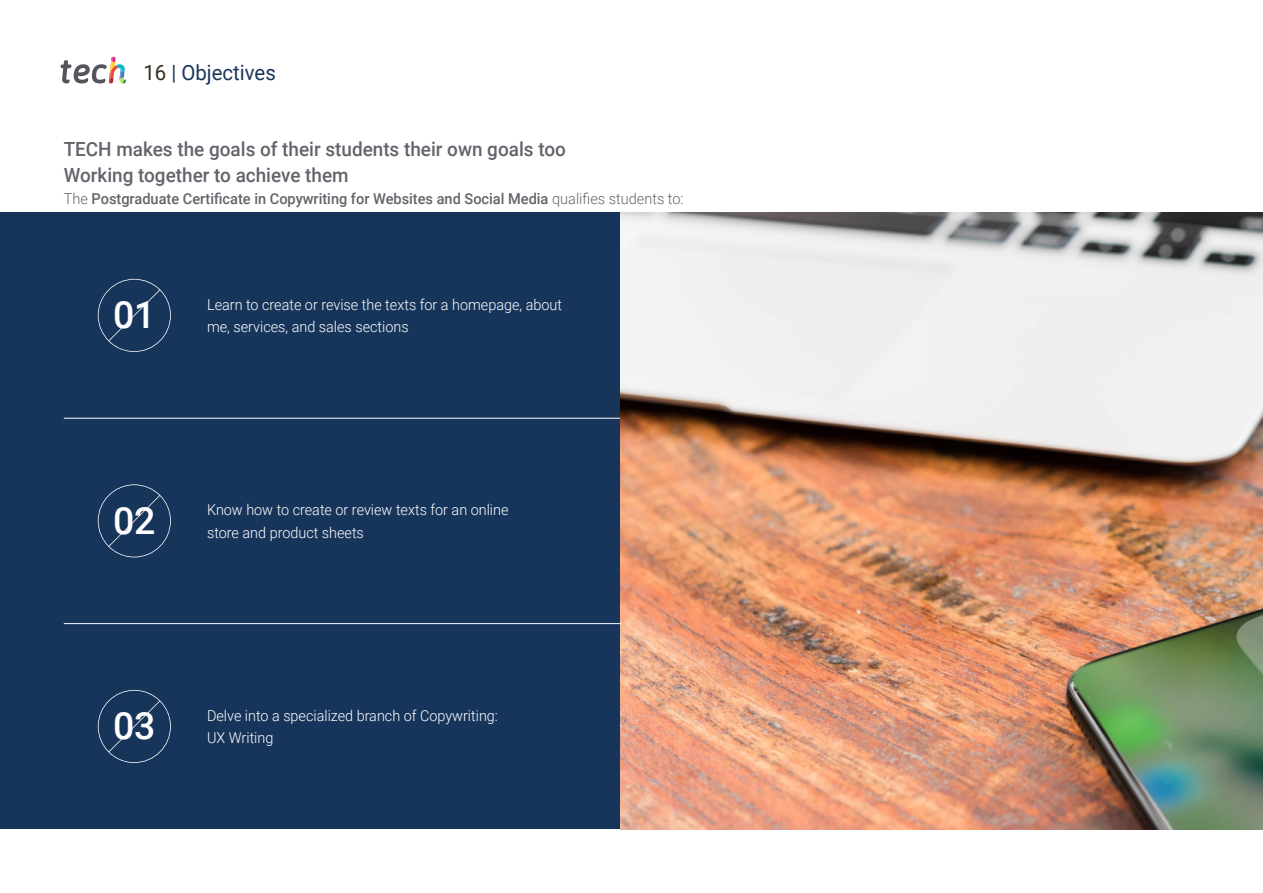
<style>
.page{position:relative;width:1263px;height:893px;background:#fff}
.page>*{position:absolute;margin:0;border:0;box-sizing:border-box;transform-origin:0 0}
.t1{font:500 37.5px "Roboto";color:#fff}
.t2{font:21px "Roboto";color:#1a355c}
.t3{font:500 19.5px/25.5px "Roboto";color:#61646a}
.t4{font:300 15px/22.5px "Roboto";color:#fff;scale:.96 1}
.t5{font:500 15px "Roboto";color:#61646a}
.s1{color:#312e20}
.s2{font-weight:300}
</style>
<div class="page">
<svg style="left:61px;top:57px;width:65px;height:27px"></svg>
<div style="left:0;top:213px;width:621px;height:616px;background:#17355b"></div>
<svg style="left:98px;top:279px;width:73px;height:73px"></svg>
<svg style="left:98px;top:484px;width:73px;height:73px"></svg>
<svg style="left:98px;top:690px;width:73px;height:73px"></svg>
<hr style="left:64px;top:418px;width:1199px;height:1px;background:#fff">
<hr style="left:64px;top:623px;width:1199px;height:1px;background:#fff">
<img style="left:621px;top:213px;width:642px;height:616px">
<h2 class="t2" style="left:144px;top:57px;width:134px"><span class="s1">16</span> | Objectives</h2>
<h3 class="t3" style="left:64px;top:136px;width:504px">TECH makes the goals of their students their own goals too<br>Working together to achieve them</h3>
<p class="t5" style="left:64px;top:188px;width:621px"><span class="s2">The</span> Postgraduate Certificate in Copywriting for Websites and Social Media <span class="s2">qualifies students to:</span></p>
<h1 class="t1" style="left:113px;top:288px;width:44px">01</h1>
<p class="t4" style="left:207px;top:293px;width:371px">Learn to create or revise the texts for a homepage, about me, services, and sales sections</p>
<h1 class="t1" style="left:113px;top:494px;width:44px">02</h1>
<p class="t4" style="left:207px;top:498px;width:315px">Know how to create or review texts for an online store and product sheets</p>
<h1 class="t1" style="left:113px;top:699px;width:44px">03</h1>
<p class="t4" style="left:207px;top:704px;width:304px">Delve into a specialized branch of Copywriting:<br>UX Writing</p>
</div>
